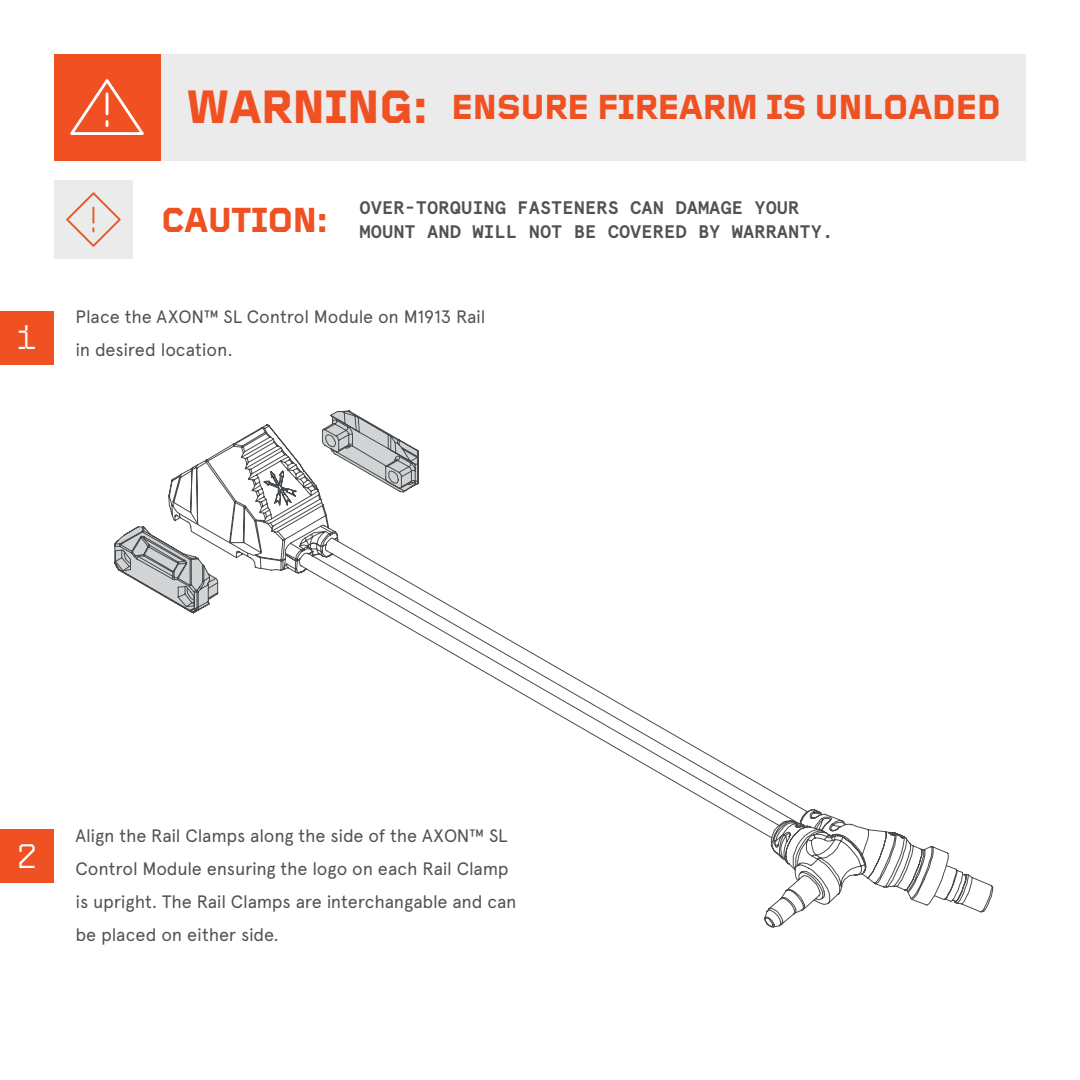
<style>
.page{position:relative;width:1080px;height:1080px;background:#fff}
.page>*{position:absolute;margin:0;border:0;box-sizing:border-box;transform-origin:0 0}
.t1{font:800 48.3px "Foundry Gridnik";color:#f05122}
.t2{font:800 36px "Foundry Gridnik";color:#f05122}
.t3{font:27px "Alterra Display";color:#fff}
.t4{font:700 18.3px/24.3px "Apercu Mono Pro";color:#515252}
.t5{font:18px/33px "Apercu Pro";letter-spacing:-.01em;color:#515252}
</style>
<div class="page">
<div style="left:54px;top:54px;width:972px;height:106px;background:#ebebeb"></div>
<div style="left:54px;top:54px;width:106px;height:106px;background:#f05022"></div>
<svg style="left:70px;top:79px;width:74px;height:56px"></svg>
<div style="left:54px;top:180px;width:79px;height:79px;background:#ebebeb"></div>
<svg style="left:66px;top:192px;width:55px;height:55px"></svg>
<div style="left:0;top:311px;width:54px;height:54px;background:#f05122"></div>
<div style="left:0;top:829px;width:54px;height:54px;background:#f05122"></div>
<svg style="left:114px;top:410px;width:879px;height:518px"></svg>
<h3 class="t3" style="left:18px;top:326px;width:20px">1</h3>
<h1 class="t1" style="left:186px;top:87px;width:242px">WARNING:</h1>
<h2 class="t2" style="left:451px;top:92px;width:551px">ENSURE FIREARM IS UNLOADED</h2>
<h2 class="t2" style="left:161px;top:205px;width:168px">CAUTION:</h2>
<p class="t4" style="left:360px;top:196px;width:475px">OVER-TORQUING FASTENERS CAN DAMAGE YOUR<br>MOUNT AND WILL NOT BE COVERED BY WARRANTY.</p>
<p class="t5" style="left:76px;top:302px;width:411px">Place the AXON™ SL Control Module on M1913 Rail in desired location.</p>
<h3 class="t3" style="left:18px;top:844px;width:19px">2</h3>
<p class="t5" style="left:76px;top:821px;width:443px">Align the Rail Clamps along the side of the AXON™ SL Control Module ensuring the logo on each Rail Clamp is upright. The Rail Clamps are interchangable and can be placed on either side.</p>
</div>
